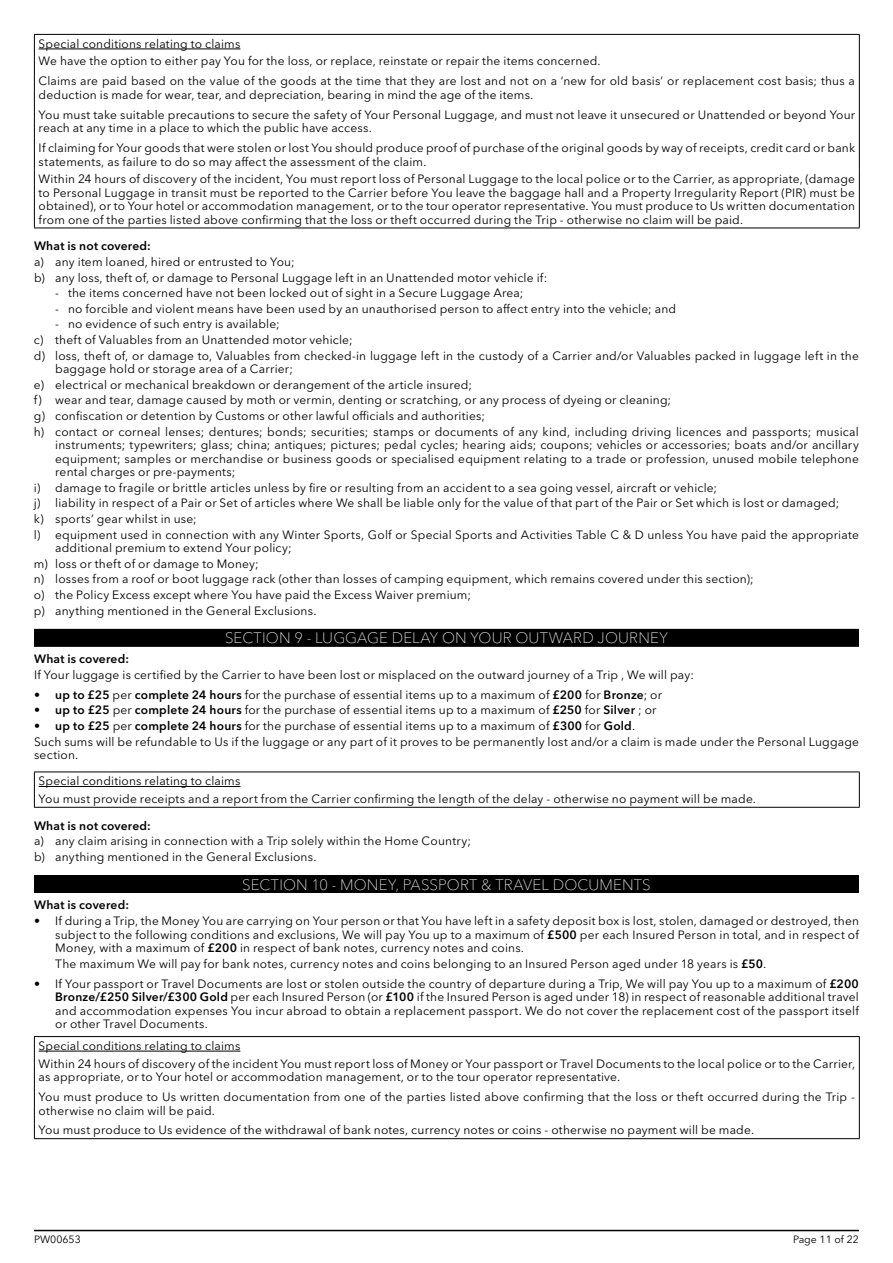
<style>
.page{position:relative;width:893px;height:1263px;background:#fff}
.page>*{position:absolute;margin:0;border:0;box-sizing:border-box;transform-origin:0 0}
.t1{font:100 15px "Avenir Next W1 G";letter-spacing:.01em;color:#fff}
.t2{font:12px/15.6px "Avenir Next W1 G";letter-spacing:.015em;color:#000}
.t3{font:600 12px "Avenir Next W1 G";letter-spacing:.02em;color:#000}
.t4{font:10.5px "Avenir Next W1 G";color:#000}
.s1{font-weight:600}
</style>
<div class="page">
<hr style="left:34px;top:1230px;width:825px;height:1px;background:#000">
<div style="left:34px;top:629px;width:825px;height:18px;background:#000"></div>
<div style="left:34px;top:875px;width:825px;height:18px;background:#000"></div>
<svg style="left:35px;top:35px;width:824px;height:193px"></svg>
<hr style="left:34px;top:34px;width:826px;height:1px;background:#000">
<hr style="left:34px;top:35px;width:1px;height:135px;background:#000">
<hr style="left:859px;top:35px;width:1px;height:135px;background:#000">
<hr style="left:34px;top:170px;width:1px;height:58px;background:#000">
<hr style="left:859px;top:170px;width:1px;height:58px;background:#000">
<hr style="left:34px;top:228px;width:826px;height:1px;background:#000">
<hr style="left:39px;top:49px;width:201px;height:1px;background:#000">
<hr style="left:34px;top:771px;width:826px;height:1px;background:#000">
<hr style="left:34px;top:772px;width:1px;height:35px;background:#000">
<hr style="left:859px;top:772px;width:1px;height:35px;background:#000">
<hr style="left:34px;top:807px;width:826px;height:1px;background:#000">
<hr style="left:39px;top:786px;width:201px;height:1px;background:#000">
<hr style="left:34px;top:1036px;width:826px;height:1px;background:#000">
<hr style="left:34px;top:1037px;width:1px;height:101px;background:#000">
<hr style="left:859px;top:1037px;width:1px;height:101px;background:#000">
<hr style="left:34px;top:1138px;width:826px;height:1px;background:#000">
<hr style="left:39px;top:1051px;width:201px;height:1px;background:#000">
<p class="t2" style="left:39px;top:35px;width:564px;line-height:17.7px">Special conditions relating to claims<br>We have the option to either pay You for the loss, or replace, reinstate or repair the items concerned.</p>
<p class="t2" style="left:39px;top:74px;width:818px;line-height:13.5px">Claims are paid based on the value of the goods at the time that they are lost and not on a ‘new for old basis’ or replacement cost basis; thus a deduction is made for wear, tear, and depreciation, bearing in mind the age of the items.</p>
<p class="t2" style="left:39px;top:108px;width:818px;line-height:13.5px">You must take suitable precautions to secure the safety of Your Personal Luggage, and must not leave it unsecured or Unattended or beyond Your reach at any time in a place to which the public have access.</p>
<p class="t2" style="left:39px;top:141px;width:818px;line-height:13.5px">If claiming for Your goods that were stolen or lost You should produce proof of purchase of the original goods by way of receipts, credit card or bank statements, as failure to do so may affect the assessment of the claim.</p>
<p class="t2" style="left:39px;top:172px;width:818px;line-height:13.5px;text-align:justify">Within 24 hours of discovery of the incident, You must report loss of Personal Luggage to the local police or to the Carrier, as appropriate, (damage to Personal Luggage in transit must be reported to the Carrier before You leave the baggage hall and a Property Irregularity Report (PIR) must be obtained), or to Your hotel or accommodation management, or to the tour operator representative. You must produce to Us written documentation from one of the parties listed above confirming that the loss or theft occurred during the Trip - otherwise no claim will be paid.</p>
<p class="t3" style="left:34px;top:239px;width:118px">What is not covered:</p>
<p class="t2" style="left:34px;top:254px;width:515px">a) any item loaned, hired or entrusted to You;<br>b) any loss, theft of, or damage to Personal Luggage left in an Unattended motor vehicle if:</p>
<p class="t2" style="left:55px;top:285px;width:470px">- the items concerned have not been locked out of sight in a Secure Luggage Area;</p>
<p class="t2" style="left:55px;top:301px;width:622px">- no forcible and violent means have been used by an unauthorised person to affect entry into the vehicle; and</p>
<p class="t2" style="left:34px;top:316px;width:826px;text-indent:21px">- no evidence of such entry is available;<br>c) theft of Valuables from an Unattended motor vehicle;<br>d) loss, theft of, or damage to, Valuables from checked-in luggage left in the custody of a Carrier and/or Valuables packed in luggage left in the</p>
<p class="t2" style="left:34px;top:361px;width:826px;text-indent:21px">baggage hold or storage area of a Carrier;<br>e) electrical or mechanical breakdown or derangement of the article insured;<br>f) wear and tear, damage caused by moth or vermin, denting or scratching, or any process of dyeing or cleaning;<br>g) confiscation or detention by Customs or other lawful officials and authorities;<br>h) contact or corneal lenses; dentures; bonds; securities; stamps or documents of any kind, including driving licences and passports; musical</p>
<p class="t2" style="left:55px;top:438px;width:805px;line-height:13.5px;text-align:justify">instruments; typewriters; glass; china; antiques; pictures; pedal cycles; hearing aids; coupons; vehicles or accessories; boats and/or ancillary equipment; samples or merchandise or business goods or specialised equipment relating to a trade or profession, unused mobile telephone rental charges or pre-payments;</p>
<p class="t2" style="left:34px;top:480px;width:826px">i) damage to fragile or brittle articles unless by fire or resulting from an accident to a sea going vessel, aircraft or vehicle;<br>j) liability in respect of a Pair or Set of articles where We shall be liable only for the value of that part of the Pair or Set which is lost or damaged;<br>k) sports’ gear whilst in use;<br>l) equipment used in connection with any Winter Sports, Golf or Special Sports and Activities Table C &amp; D unless You have paid the appropriate</p>
<p class="t2" style="left:34px;top:540px;width:721px;text-indent:21px">additional premium to extend Your policy;<br>m) loss or theft of or damage to Money;<br>n) losses from a roof or boot luggage rack (other than losses of camping equipment, which remains covered under this section); o) the Policy Excess except where You have paid the Excess Waiver premium;<br>p) anything mentioned in the General Exclusions.</p>
<p class="t1" style="left:225px;top:629px;width:444px">SECTION 9 - LUGGAGE DELAY ON YOUR OUTWARD JOURNEY</p>
<p class="t3" style="left:34px;top:652px;width:97px">What is covered:</p>
<p class="t2" style="left:34px;top:667px;width:661px">If Your luggage is certified by the Carrier to have been lost or misplaced on the outward journey of a Trip , We will pay:</p>
<p class="t2" style="left:34px;top:687px;width:630px">• <span class="s1">up to £25</span> per <span class="s1">complete 24 hours</span> for the purchase of essential items up to a maximum of <span class="s1">£200</span> for <span class="s1">Bronze</span>; or</p>
<p class="t2" style="left:34px;top:702px;width:624px">• <span class="s1">up to £25</span> per <span class="s1">complete 24 hours</span> for the purchase of essential items up to a maximum of <span class="s1">£250</span> for <span class="s1">Silver</span> ; or</p>
<p class="t2" style="left:34px;top:718px;width:826px">• <span class="s1">up to £25</span> per <span class="s1">complete 24 hours</span> for the purchase of essential items up to a maximum of <span class="s1">£300</span> for <span class="s1">Gold</span>.<br>Such sums will be refundable to Us if the luggage or any part of it proves to be permanently lost and/or a claim is made under the Personal Luggage</p>
<p class="t2" style="left:39px;top:742px;width:203px;line-height:26.1px;text-indent:-5px">section.<br>Special conditions relating to claims</p>
<p class="t2" style="left:39px;top:791px;width:719px">You must provide receipts and a report from the Carrier confirming the length of the delay - otherwise no payment will be made.</p>
<p class="t3" style="left:34px;top:818px;width:118px">What is not covered:</p>
<p class="t2" style="left:34px;top:833px;width:439px">a) any claim arising in connection with a Trip solely within the Home Country; b) anything mentioned in the General Exclusions.</p>
<p class="t1" style="left:242px;top:875px;width:410px">SECTION 10 - MONEY, PASSPORT &amp; TRAVEL DOCUMENTS</p>
<p class="t3" style="left:34px;top:898px;width:97px">What is covered:</p>
<p class="t2" style="left:55px;top:914px;width:805px;line-height:13.5px;text-align:justify;text-indent:-21px">• If during a Trip, the Money You are carrying on Your person or that You have left in a safety deposit box is lost, stolen, damaged or destroyed, then subject to the following conditions and exclusions, We will pay You up to a maximum of <span class="s1">£500</span> per each Insured Person in total, and in respect of Money, with a maximum of <span class="s1">£200</span> in respect of bank notes, currency notes and coins.</p>
<p class="t2" style="left:55px;top:956px;width:712px">The maximum We will pay for bank notes, currency notes and coins belonging to an Insured Person aged under 18 years is <span class="s1">£50</span>.</p>
<p class="t2" style="left:55px;top:977px;width:805px;line-height:13.5px;text-align:justify;text-indent:-21px">• If Your passport or Travel Documents are lost or stolen outside the country of departure during a Trip, We will pay You up to a maximum of <span class="s1">£200<br>Bronze/£250 Silver/£300 Gold</span> per each Insured Person (or <span class="s1">£100</span> if the Insured Person is aged under 18) in respect of reasonable additional travel and accommodation expenses You incur abroad to obtain a replacement passport. We do not cover the replacement cost of the passport itself or other Travel Documents.</p>
<p class="t2" style="left:39px;top:1037px;width:818px;line-height:17.7px">Special conditions relating to claims<br>Within 24 hours of discovery of the incident You must report loss of Money or Your passport or Travel Documents to the local police or to the Carrier,</p>
<p class="t2" style="left:39px;top:1067px;width:818px;line-height:20px">as appropriate, or to Your hotel or accommodation management, or to the tour operator representative.<br>You must produce to Us written documentation from one of the parties listed above confirming that the loss or theft occurred during the Trip -</p>
<p class="t2" style="left:39px;top:1100px;width:717px;line-height:19.8px">otherwise no claim will be paid.<br>You must produce to Us evidence of the withdrawal of bank notes, currency notes or coins - otherwise no payment will be made.</p>
<p class="t4" style="left:34px;top:1233px;width:48px">PW00653</p>
<p class="t4" style="left:793px;top:1233px;width:67px">Page 11 of 22</p>
</div>
